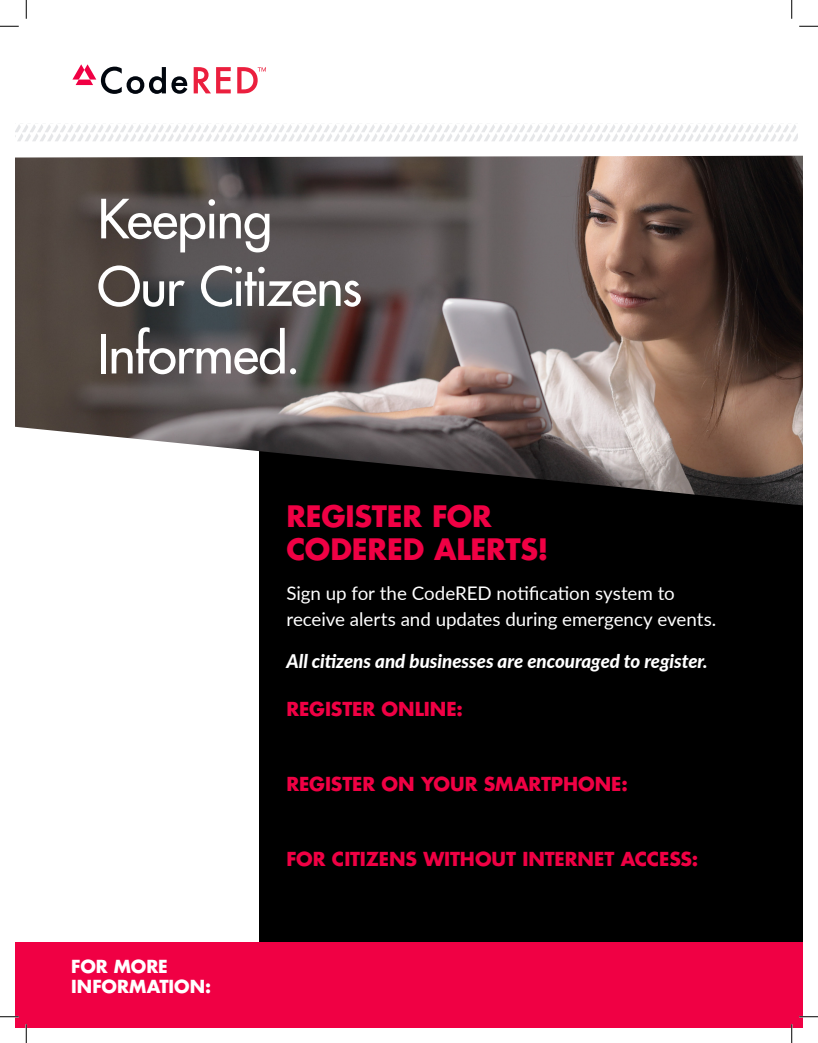
<style>
.page{position:relative;width:818px;height:1043px;background:#fff}
.page>*{position:absolute;margin:0;border:0;box-sizing:border-box;transform-origin:0 0}
.t1{font:500 52.5px/67.5px "Futura Std";letter-spacing:-.025em;color:#fff}
.t2{font:700 28.75px/32.5px "Futura Std";letter-spacing:-.005em;color:#f00044}
.t3{font:18.75px/26.2px "Lato";letter-spacing:-.005em;color:#fff}
.t4{font:700 18.75px "Futura Std";letter-spacing:-.005em;color:#f00044}
.t5{font:italic 800 18.75px "Lato";color:#fff}
.t6{font:700 17.5px/20px "Futura Std";color:#fff}
</style>
<div class="page">
<div style="left:259px;top:333px;width:543px;height:695px;background:#000"></div>
<div style="left:15px;top:942px;width:787px;height:86px;background:#f00044"></div>
<svg style="left:72px;top:64px;width:115px;height:30px"></svg>
<svg style="left:194px;top:67px;width:37px;height:26px"></svg>
<svg style="left:237px;top:67px;width:29px;height:26px"></svg>
<svg style="left:15px;top:124px;width:782px;height:17px"></svg>
<img style="left:15px;top:156px;width:787px;height:349px">
<svg style="left:0;top:25px;width:19px;height:2px"></svg>
<svg style="left:799px;top:25px;width:19px;height:2px"></svg>
<svg style="left:0;top:1015px;width:19px;height:2px"></svg>
<svg style="left:799px;top:1015px;width:19px;height:2px"></svg>
<svg style="left:25px;top:0;width:2px;height:19px"></svg>
<svg style="left:25px;top:1024px;width:2px;height:18px"></svg>
<svg style="left:791px;top:0;width:1px;height:19px"></svg>
<svg style="left:790px;top:1024px;width:2px;height:18px"></svg>
<p class="t1" style="left:97px;top:185px;width:266px">Keeping<br>Our Citizens<br>Informed.</p>
<p class="t2" style="left:286px;top:500px;width:263px">REGISTER FOR<br>CODERED ALERTS!</p>
<p class="t3" style="left:286px;top:579px;width:431px">Sign up for the CodeRED notification system to receive alerts and updates during emergency events.</p>
<p class="t5" style="left:286px;top:647px;width:423px">All citizens and businesses are encouraged to register.</p>
<p class="t4" style="left:286px;top:696px;width:178px">REGISTER ONLINE:</p>
<p class="t4" style="left:286px;top:771px;width:343px">REGISTER ON YOUR SMARTPHONE:</p>
<p class="t6" style="left:71px;top:956px;width:141px">FOR MORE<br>INFORMATION:</p>
<p class="t4" style="left:286px;top:846px;width:413px">FOR CITIZENS WITHOUT INTERNET ACCESS:</p>
</div>
